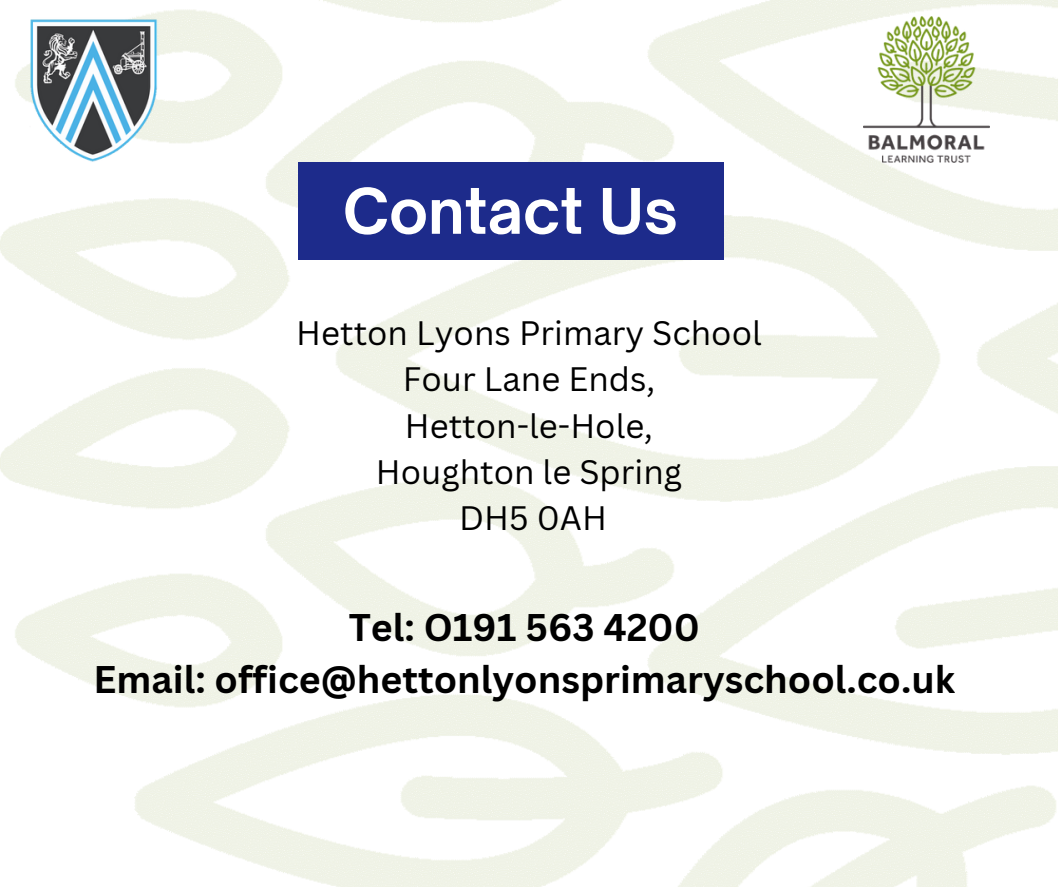
<style>
.page{position:relative;width:1058px;height:887px;background:#fff}
.page>*{position:absolute;margin:0;border:0;box-sizing:border-box;transform-origin:0 0}
.t1{font:700 60px "Open Sauce One";color:#fff}
.t2{font:700 37.5px "Canva Sans";color:#000}
.t3{font:33px "Canva Sans";color:#000}
</style>
<div class="page">
<img style="left:0;top:0;width:1058px;height:886px">
<div style="left:298px;top:162px;width:425px;height:98px;background:#1d2b8b"></div>
<img style="left:863px;top:16px;width:126px;height:146px">
<img style="left:29px;top:16px;width:129px;height:146px">
<p class="t1" style="left:343px;top:174px;width:336px">Contact Us</p>
<p class="t3" style="left:296px;top:310px;width:467px">Hetton Lyons Primary School</p>
<p class="t3" style="left:403px;top:356px;width:254px">Four Lane Ends,</p>
<p class="t3" style="left:405px;top:402px;width:250px">Hetton-le-Hole,</p>
<p class="t3" style="left:376px;top:448px;width:307px">Houghton le Spring</p>
<p class="t3" style="left:459px;top:494px;width:149px">DH5 0AH</p>
<p class="t2" style="left:349px;top:601px;width:353px">Tel: O191 563 4200</p>
<p class="t2" style="left:94px;top:652px;width:863px">Email: office@hettonlyonsprimaryschool.co.uk</p>
</div>
